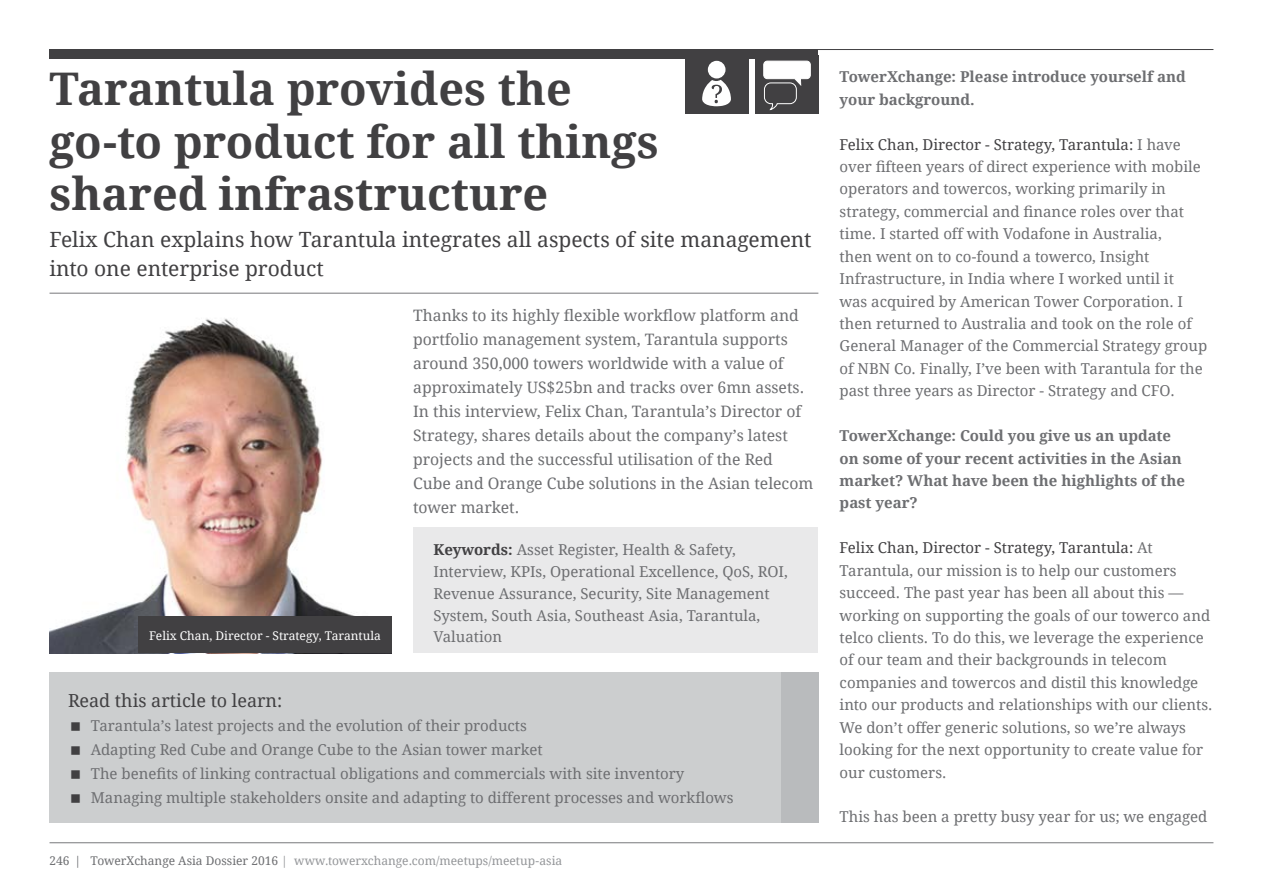
<style>
.page{position:relative;width:1263px;height:893px;background:#fff}
.page>*{position:absolute;margin:0;border:0;box-sizing:border-box;transform-origin:0 0}
.t1{font:700 45px/52.5px "Droid Serif";color:#414042}
.t2{font:21px/28.5px "Droid Serif";color:#414042}
.t3{font:18px "Droid Serif";color:#414042}
.t4{font:15.75px/24px "Droid Serif";color:#6d6e71}
.t5{font:15px/22.5px "Droid Serif";color:#6d6e71}
.t6{font:700 15px/22.5px "Droid Serif";color:#6d6e71}
.t7{font:12px "Droid Serif";color:#939598}
.t8{font:12px "Droid Serif";color:#fff}
.s1{font-weight:700;color:#414042}
.s2{color:#6d6e71}
.s3{color:#414042}
</style>
<div class="page">
<hr style="left:50px;top:842px;width:1163px;height:1px;background:#77787b">
<div style="left:50px;top:49px;width:768px;height:9px;background:#414042"></div>
<img style="left:50px;top:318px;width:305px;height:335px">
<hr style="left:50px;top:293px;width:768px;height:1px;background:#77787b">
<div style="left:50px;top:672px;width:768px;height:150px;background:#cccecf"></div>
<div style="left:413px;top:528px;width:405px;height:125px;background:#e9e9ea"></div>
<hr style="left:50px;top:49px;width:1163px;height:1px;background:#414042">
<div style="left:781px;top:672px;width:37px;height:150px;background:#b9bbbd"></div>
<div style="left:685px;top:56px;width:63px;height:58px;background:#414042"></div>
<div style="left:138px;top:616px;width:254px;height:37px;background:#414042"></div>
<div style="left:708px;top:61px;width:17px;height:17px;background:#fff;border-radius:50%"></div>
<svg style="left:702px;top:80px;width:29px;height:26px"></svg>
<div style="left:755px;top:55px;width:63px;height:59px;background:#414042"></div>
<svg style="left:763px;top:60px;width:48px;height:51px"></svg>
<h1 class="t1" style="left:50px;top:63px;width:611px">Tarantula provides the go-to product for all things shared infrastructure</h1>
<h2 class="t2" style="left:50px;top:226px;width:764px">Felix Chan explains how Tarantula integrates all aspects of site management into one enterprise product</h2>
<p class="t4" style="left:413px;top:304px;width:402px">Thanks to its highly flexible workflow platform and portfolio management system, Tarantula supports around 350,000 towers worldwide with a value of approximately US$25bn and tracks over 6mn assets.<br>In this interview, Felix Chan, Tarantula’s Director of Strategy, shares details about the company’s latest projects and the successful utilisation of the Red Cube and Orange Cube solutions in the Asian telecom tower market.</p>
<p class="t5" style="left:434px;top:539px;width:356px;line-height:21.8px"><span class="s1">Keywords:</span> Asset Register, Health &amp; Safety, Interview, KPIs, Operational Excellence, QoS, ROI, Revenue Assurance, Security, Site Management System, South Asia, Southeast Asia, Tarantula,</p>
<p class="t8" style="left:149px;top:628px;width:233px">Felix Chan, Director - Strategy, Tarantula</p>
<p class="t5" style="left:434px;top:626px;width:70px">Valuation</p>
<p class="t3" style="left:68px;top:689px;width:216px">Read this article to learn:</p>
<p class="t5" style="left:91px;top:714px;width:644px;line-height:24px">Tarantula’s latest projects and the evolution of their products<br>Adapting Red Cube and Orange Cube to the Asian tower market<br>The benefits of linking contractual obligations and commercials with site inventory Managing multiple stakeholders onsite and adapting to different processes and workflows</p>
<p class="t7" style="left:50px;top:854px;width:514px"><span class="s2">246 | TowerXchange Asia Dossier 2016</span> | www.towerxchange.com/meetups/meetup-asia</p>
<p class="t6" style="left:840px;top:66px;width:348px">TowerXchange: Please introduce yourself and your background.</p>
<p class="t5" style="left:840px;top:133px;width:369px"><span class="s3">Felix Chan, Director - Strategy, Tarantula:</span> I have over fifteen years of direct experience with mobile operators and towercos, working primarily in strategy, commercial and finance roles over that time. I started off with Vodafone in Australia,<br>then went on to co-found a towerco, Insight Infrastructure, in India where I worked until it<br>was acquired by American Tower Corporation. I then returned to Australia and took on the role of General Manager of the Commercial Strategy group of NBN Co. Finally, I’ve been with Tarantula for the past three years as Director - Strategy and CFO.</p>
<p class="t6" style="left:840px;top:425px;width:347px">TowerXchange: Could you give us an update on some of your recent activities in the Asian market? What have been the highlights of the past year?</p>
<p class="t5" style="left:840px;top:537px;width:374px"><span class="s3">Felix Chan, Director - Strategy, Tarantula:</span> At Tarantula, our mission is to help our customers succeed. The past year has been all about this — working on supporting the goals of our towerco and telco clients. To do this, we leverage the experience of our team and their backgrounds in telecom companies and towercos and distil this knowledge into our products and relationships with our clients.<br>We don’t offer generic solutions, so we’re always looking for the next opportunity to create value for our customers.</p>
<p class="t5" style="left:840px;top:806px;width:369px">This has been a pretty busy year for us; we engaged</p>
</div>
